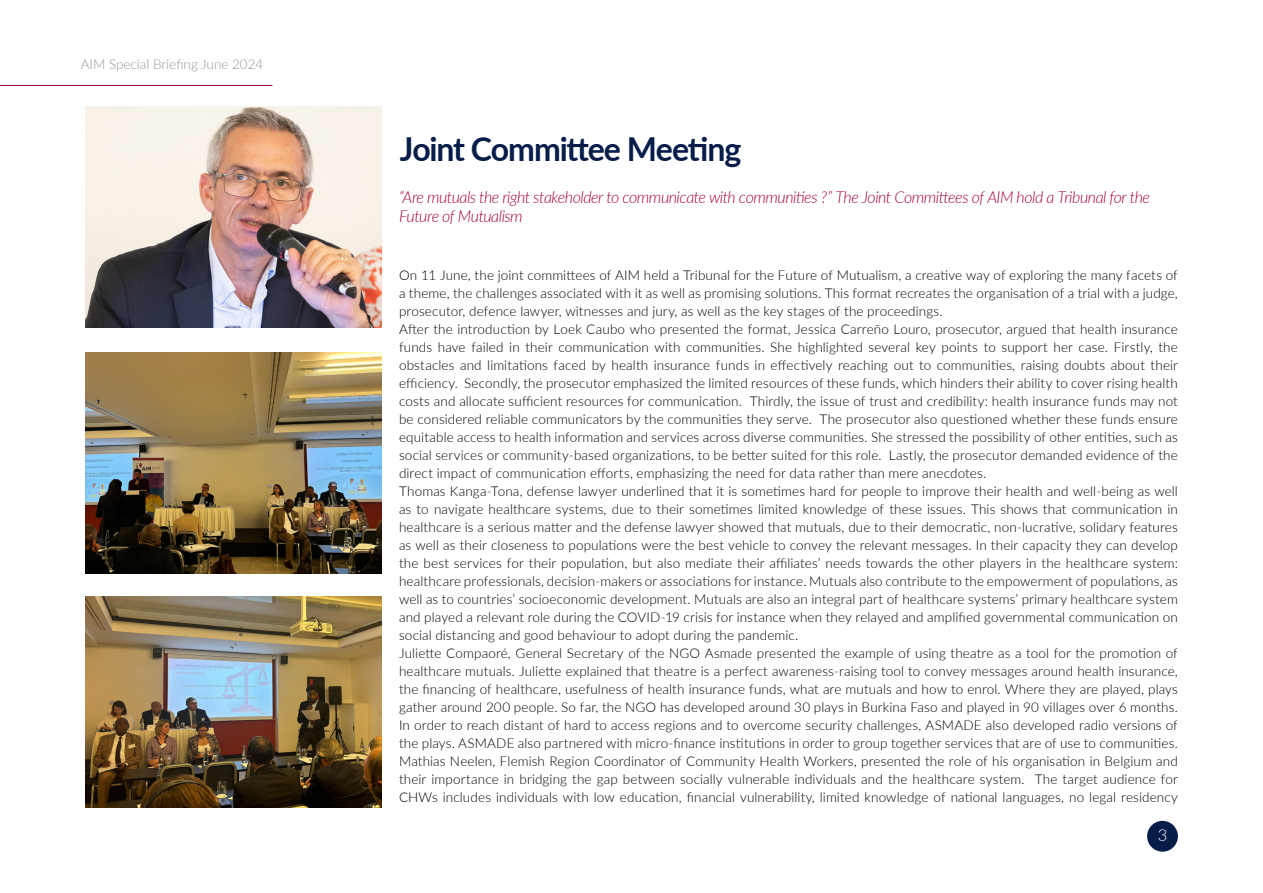
<style>
.page{position:relative;width:1263px;height:893px;background:#fff}
.page>*{position:absolute;margin:0;border:0;box-sizing:border-box;transform-origin:0 0}
.t1{font:700 33px "Lato";letter-spacing:-.035em;color:#071d49}
.t2{font:italic 300 16.5px/19.5px "Lato";letter-spacing:-.03em;color:#a50034}
.t3{font:300 16.5px "Lato";color:#fff}
.t4{font:300 13.5px/18px "Lato";letter-spacing:.01em;color:#000}
.t5{font:300 13.5px "Lato";color:#939598}
</style>
<div class="page">
<div style="left:1147px;top:821px;width:31px;height:31px;background:#071d49;border-radius:50%"></div>
<hr style="left:0;top:85px;width:272px;height:1px;background:#a90034">
<img style="left:85px;top:596px;width:297px;height:212px">
<img style="left:85px;top:352px;width:297px;height:221px">
<img style="left:85px;top:106px;width:297px;height:221px">
<p class="t5" style="left:81px;top:55px;width:184px">AIM Special Briefing June 2024</p>
<h1 class="t1" style="left:400px;top:124px;width:343px">Joint Committee Meeting</h1>
<p class="t2" style="left:399px;top:186px;width:753px">“Are mutuals the right stakeholder to communicate with communities ?” The Joint Committees of AIM hold a Tribunal for the<br>Future of Mutualism</p>
<p class="t4" style="left:399px;top:265px;width:780px">On 11 June, the joint committees of AIM held a Tribunal for the Future of Mutualism, a creative way of exploring the many facets of a theme, the challenges associated with it as well as promising solutions. This format recreates the organisation of a trial with a judge, prosecutor, defence lawyer, witnesses and jury, as well as the key stages of the proceedings.<br>After the introduction by Loek Caubo who presented the format, Jessica Carreño Louro, prosecutor, argued that health insurance funds have failed in their communication with communities. She highlighted several key points to support her case. Firstly, the obstacles and limitations faced by health insurance funds in effectively reaching out to communities, raising doubts about their efficiency. Secondly, the prosecutor emphasized the limited resources of these funds, which hinders their ability to cover rising health costs and allocate sufficient resources for communication. Thirdly, the issue of trust and credibility: health insurance funds may not be considered reliable communicators by the communities they serve. The prosecutor also questioned whether these funds ensure equitable access to health information and services across diverse communities. She stressed the possibility of other entities, such as social services or community-based organizations, to be better suited for this role. Lastly, the prosecutor demanded evidence of the direct impact of communication efforts, emphasizing the need for data rather than mere anecdotes.<br>Thomas Kanga-Tona, defense lawyer underlined that it is sometimes hard for people to improve their health and well-being as well as to navigate healthcare systems, due to their sometimes limited knowledge of these issues. This shows that communication in healthcare is a serious matter and the defense lawyer showed that mutuals, due to their democratic, non-lucrative, solidary features as well as their closeness to populations were the best vehicle to convey the relevant messages. In their capacity they can develop the best services for their population, but also mediate their affiliates’ needs towards the other players in the healthcare system: healthcare professionals, decision-makers or associations for instance. Mutuals also contribute to the empowerment of populations, as well as to countries’ socioeconomic development. Mutuals are also an integral part of healthcare systems’ primary healthcare system and played a relevant role during the COVID-19 crisis for instance when they relayed and amplified governmental communication on social distancing and good behaviour to adopt during the pandemic.<br>Juliette Compaoré, General Secretary of the NGO Asmade presented the example of using theatre as a tool for the promotion of healthcare mutuals. Juliette explained that theatre is a perfect awareness-raising tool to convey messages around health insurance, the financing of healthcare, usefulness of health insurance funds, what are mutuals and how to enrol. Where they are played, plays gather around 200 people. So far, the NGO has developed around 30 plays in Burkina Faso and played in 90 villages over 6 months.<br>In order to reach distant of hard to access regions and to overcome security challenges, ASMADE also developed radio versions of the plays. ASMADE also partnered with micro-finance institutions in order to group together services that are of use to communities.<br>Mathias Neelen, Flemish Region Coordinator of Community Health Workers, presented the role of his organisation in Belgium and their importance in bridging the gap between socially vulnerable individuals and the healthcare system. The target audience for CHWs includes individuals with low education, financial vulnerability, limited knowledge of national languages, no legal residency</p>
<p class="t3" style="left:1158px;top:824px;width:11px">3</p>
</div>
